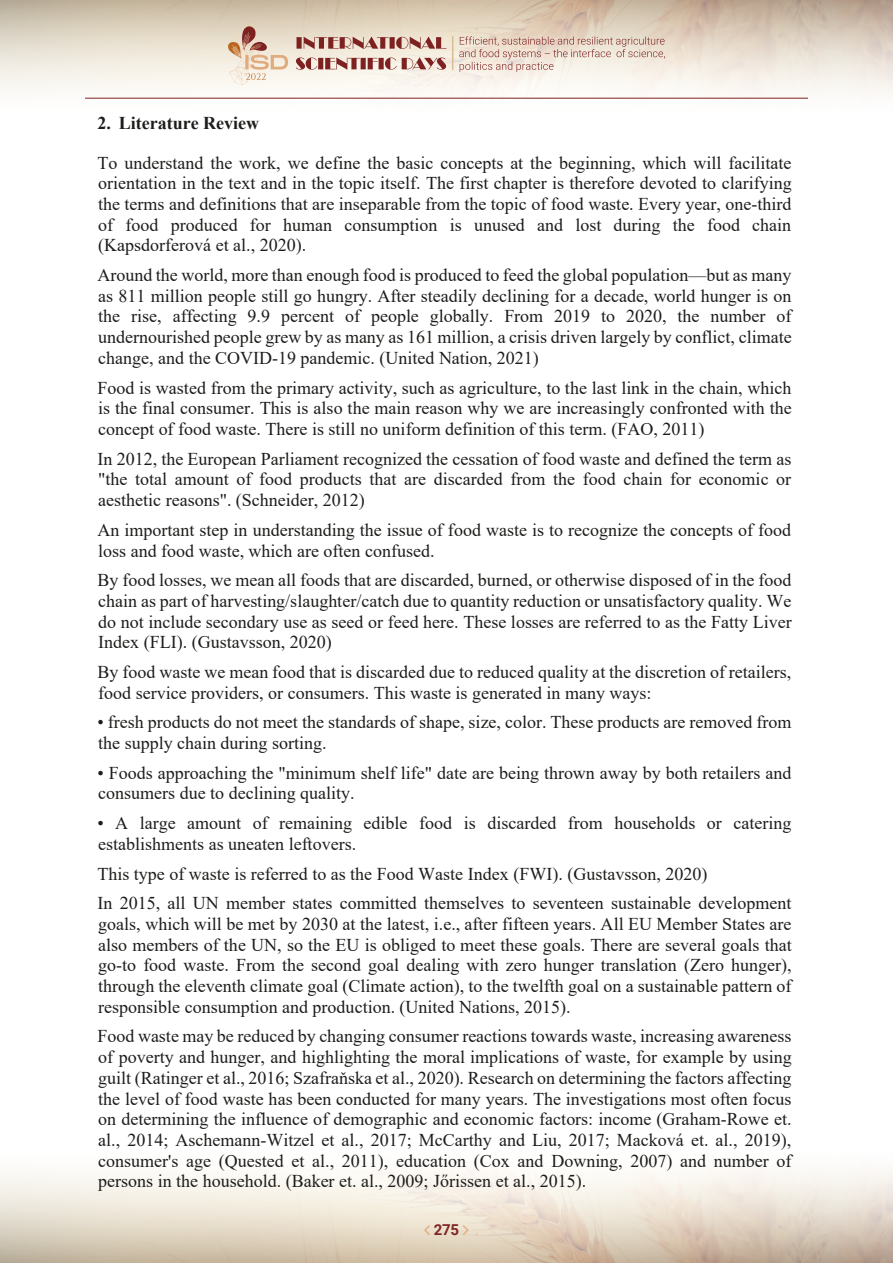
<style>
.page{position:relative;width:893px;height:1263px;background:#fff}
.page>*{position:absolute;margin:0;border:0;box-sizing:border-box;transform-origin:0 0}
.t1{font:18px/20.7px "Times New Roman";color:#1d1d1b;text-align:justify}
.t2{font:700 18px "Times New Roman";color:#1d1d1b}
.t3{font:700 15px "Roboto";color:#802525}
</style>
<div class="page">
<hr style="left:85px;top:98px;width:723px;height:1px;background:#7d2121">
<svg style="left:228px;top:21px;width:60px;height:64px;background:#e3cdba"></svg>
<svg style="left:296px;top:57px;width:150px;height:13px;background:#c0938d"></svg>
<svg style="left:296px;top:36px;width:151px;height:13px;background:#bd9086"></svg>
<svg style="left:459px;top:36px;width:206px;height:36px;background:#e3d1c5"></svg>
<hr style="left:452px;top:37px;width:1px;height:33px;background:#d9bd91">
<svg style="left:424px;top:1225px;width:6px;height:10px"></svg>
<svg style="left:463px;top:1225px;width:6px;height:10px"></svg>
<p class="t2" style="left:98px;top:109px;width:163px">2. Literature Review</p>
<p class="t1" style="left:98px;top:152px;width:696px">To understand the work, we define the basic concepts at the beginning, which will facilitate orientation in the text and in the topic itself. The first chapter is therefore devoted to clarifying the terms and definitions that are inseparable from the topic of food waste. Every year, one-third of food produced for human consumption is unused and lost during the food chain (Kapsdorferová et al., 2020).</p>
<p class="t1" style="left:98px;top:264px;width:696px">Around the world, more than enough food is produced to feed the global population—but as many as 811 million people still go hungry. After steadily declining for a decade, world hunger is on the rise, affecting 9.9 percent of people globally. From 2019 to 2020, the number of undernourished people grew by as many as 161 million, a crisis driven largely by conflict, climate change, and the COVID-19 pandemic. (United Nation, 2021)</p>
<p class="t1" style="left:98px;top:377px;width:696px">Food is wasted from the primary activity, such as agriculture, to the last link in the chain, which is the final consumer. This is also the main reason why we are increasingly confronted with the concept of food waste. There is still no uniform definition of this term. (FAO, 2011)</p>
<p class="t1" style="left:98px;top:448px;width:695px">In 2012, the European Parliament recognized the cessation of food waste and defined the term as "the total amount of food products that are discarded from the food chain for economic or aesthetic reasons". (Schneider, 2012)</p>
<p class="t1" style="left:98px;top:519px;width:695px">An important step in understanding the issue of food waste is to recognize the concepts of food loss and food waste, which are often confused.</p>
<p class="t1" style="left:98px;top:569px;width:696px">By food losses, we mean all foods that are discarded, burned, or otherwise disposed of in the food chain as part of harvesting/slaughter/catch due to quantity reduction or unsatisfactory quality. We do not include secondary use as seed or feed here. These losses are referred to as the Fatty Liver Index (FLI). (Gustavsson, 2020)</p>
<p class="t1" style="left:98px;top:661px;width:695px">By food waste we mean food that is discarded due to reduced quality at the discretion of retailers, food service providers, or consumers. This waste is generated in many ways:</p>
<p class="t1" style="left:98px;top:711px;width:696px">• fresh products do not meet the standards of shape, size, color. These products are removed from the supply chain during sorting.</p>
<p class="t1" style="left:98px;top:762px;width:695px">• Foods approaching the "minimum shelf life" date are being thrown away by both retailers and consumers due to declining quality.</p>
<p class="t1" style="left:98px;top:812px;width:695px">• A large amount of remaining edible food is discarded from households or catering establishments as uneaten leftovers.</p>
<p class="t1" style="left:98px;top:858px;width:695px;line-height:29.7px">This type of waste is referred to as the Food Waste Index (FWI). (Gustavsson, 2020)<br>In 2015, all UN member states committed themselves to seventeen sustainable development</p>
<p class="t1" style="left:98px;top:913px;width:695px">goals, which will be met by 2030 at the latest, i.e., after fifteen years. All EU Member States are also members of the UN, so the EU is obliged to meet these goals. There are several goals that go-to food waste. From the second goal dealing with zero hunger translation (Zero hunger), through the eleventh climate goal (Climate action), to the twelfth goal on a sustainable pattern of responsible consumption and production. (United Nations, 2015).</p>
<p class="t1" style="left:98px;top:1025px;width:696px">Food waste may be reduced by changing consumer reactions towards waste, increasing awareness of poverty and hunger, and highlighting the moral implications of waste, for example by using guilt (Ratinger et al., 2016; Szafraňska et al., 2020). Research on determining the factors affecting the level of food waste has been conducted for many years. The investigations most often focus on determining the influence of demographic and economic factors: income (Graham-Rowe et. al., 2014; Aschemann-Witzel et al., 2017; McCarthy and Liu, 2017; Macková et. al., 2019), consumer's age (Quested et al., 2011), education (Cox and Downing, 2007) and number of persons in the household. (Baker et. al., 2009; Jőrissen et al., 2015).</p>
<p class="t3" style="left:434px;top:1219px;width:26px">275</p>
</div>
